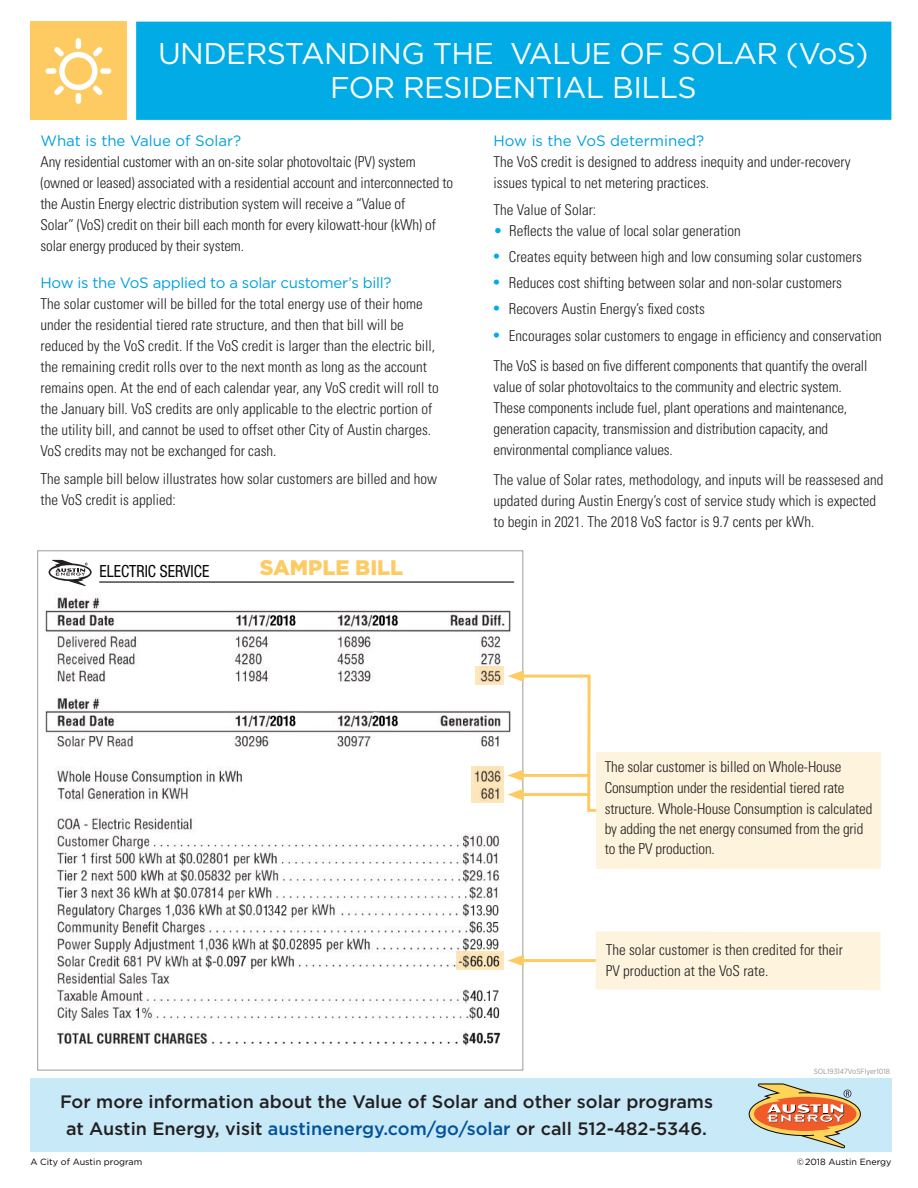
<style>
.page{position:relative;width:918px;height:1188px;background:#fff}
.page>*{position:absolute;margin:0;border:0;box-sizing:border-box;transform-origin:0 0}
.t1{font:30px "Gotham";letter-spacing:-.02em;color:#fff}
.t2{font:900 21.15px "Gotham";color:#fecb63}
.t3{font:500 18px/26.4px "Gotham";color:#231f20;text-align:center}
.t4{font:condensed 16.8px "Helvetica Neue";color:#040503;scale:.94 1}
.t5{font:300 condensed 15px/21px "Univers";color:#231f20}
.t6{font:15px "Gotham";letter-spacing:-.02em;color:#00a0e0}
.t7{font:15px "Gotham";color:#00a0e0}
.t8{font:9px "Gotham";color:#000}
.t9{font:7.5px "Gotham Narrow";color:#939598}
.s1{font-family:"Gotham";font-weight:400;font-stretch:normal;color:#00a0e0}
.s2{color:#00abe6}
.s3{font-family:"Times";font-weight:400;font-stretch:normal;font-size:18px;color:#00abe6}
.s4{color:#01529b}
.s5{font-family:"Gotham Narrow"}
</style>
<div class="page">
<div style="left:136px;top:22px;width:755px;height:98px;background:#00abe6"></div>
<div style="left:31px;top:22px;width:96px;height:98px;background:#fecb63"></div>
<div style="left:76px;top:93px;width:5px;height:11px;background:#fff;border-radius:3px"></div>
<div style="left:76px;top:38px;width:5px;height:11px;background:#fff;border-radius:3px"></div>
<div style="left:46px;top:68px;width:10px;height:6px;background:#fff;border-radius:3px"></div>
<div style="left:100px;top:68px;width:11px;height:6px;background:#fff;border-radius:3px"></div>
<svg style="left:54px;top:47px;width:49px;height:48px"></svg>
<div style="left:30px;top:1078px;width:861px;height:74px;background:#c8e9f8"></div>
<svg style="left:749px;top:1083px;width:112px;height:65px"></svg>
<hr style="left:99px;top:582px;width:415px;height:1px;background:#040503">
<svg style="left:49px;top:560px;width:43px;height:26px"></svg>
<img style="left:45px;top:597px;width:466px;height:449px">
<svg style="left:472px;top:766px;width:32px;height:37px"></svg>
<svg style="left:476px;top:666px;width:28px;height:18px"></svg>
<svg style="left:457px;top:951px;width:47px;height:19px"></svg>
<svg style="left:507px;top:670px;width:89px;height:143px"></svg>
<hr style="left:518px;top:959px;width:79px;height:3px;background:#fecb62">
<svg style="left:508px;top:955px;width:16px;height:11px"></svg>
<div style="left:596px;top:932px;width:284px;height:58px;background:#fef3dc"></div>
<div style="left:596px;top:752px;width:284px;height:117px;background:#fef3dc"></div>
<p class="t1" style="left:158px;top:34px;width:712px">UNDERSTANDING THE VALUE OF SOLAR (VoS)</p>
<p class="t1" style="left:330px;top:69px;width:368px">FOR RESIDENTIAL BILLS</p>
<p class="t7" style="left:41px;top:131px;width:202px">What is the Value of Solar?</p>
<p class="t5" style="left:41px;top:151px;width:414px">Any residential customer with an on-site solar photovoltaic (PV) system (owned or leased) associated with a residential account and interconnected to the Austin Energy electric distribution system will receive a “Value of<br>Solar” (VoS) credit on their bill each month for every kilowatt-hour (kWh) of solar energy produced by their system.</p>
<p class="t6" style="left:41px;top:273px;width:352px">How is the VoS applied to a solar customer’s bill?</p>
<p class="t5" style="left:41px;top:293px;width:400px">The solar customer will be billed for the total energy use of their home under the residential tiered rate structure, and then that bill will be reduced by the VoS credit. If the VoS credit is larger than the electric bill, the remaining credit rolls over to the next month as long as the account remains open. At the end of each calendar year, any VoS credit will roll to the January bill. VoS credits are only applicable to the electric portion of the utility bill, and cannot be used to offset other City of Austin charges.<br>VoS credits may not be exchanged for cash.</p>
<p class="t5" style="left:41px;top:468px;width:398px">The sample bill below illustrates how solar customers are billed and how the VoS credit is applied:</p>
<p class="t4" style="left:100px;top:561px;width:118px">ELECTRIC SERVICE</p>
<p class="t2" style="left:260px;top:553px;width:145px">SAMPLE BILL</p>
<p class="t5" style="left:494px;top:130px;width:359px"><span class="s1">How is the VoS determined?<br></span>The VoS credit is designed to address inequity and under-recovery issues typical to net metering practices.</p>
<p class="t5" style="left:494px;top:199px;width:104px">The Value of Solar:</p>
<p class="t5" style="left:494px;top:220px;width:249px"><span class="s2">•</span> Reflects the value of local solar generation</p>
<p class="t5" style="left:494px;top:246px;width:370px"><span class="s3">•</span> Creates equity between high and low consuming solar customers</p>
<p class="t5" style="left:494px;top:272px;width:350px"><span class="s3">•</span> Reduces cost shifting between solar and non-solar customers</p>
<p class="t5" style="left:494px;top:298px;width:213px"><span class="s3">•</span> Recovers Austin Energy’s fixed costs</p>
<p class="t5" style="left:494px;top:325px;width:390px"><span class="s3">•</span> Encourages solar customers to engage in efficiency and conservation</p>
<p class="t5" style="left:494px;top:355px;width:375px">The VoS is based on five different components that quantify the overall value of solar photovoltaics to the community and electric system.</p>
<p class="t5" style="left:494px;top:397px;width:355px">These components include fuel, plant operations and maintenance, generation capacity, transmission and distribution capacity, and environmental compliance values.</p>
<p class="t5" style="left:494px;top:469px;width:391px">The value of Solar rates, methodology, and inputs will be reassesed and updated during Austin Energy’s cost of service study which is expected to begin in 2021. The 2018 VoS factor is 9.7 cents per kWh.</p>
<p class="t5" style="left:605px;top:756px;width:269px">The solar customer is billed on Whole-House Consumption under the residential tiered rate structure. Whole-House Consumption is calculated by adding the net energy consumed from the grid to the PV production.</p>
<p class="t5" style="left:606px;top:939px;width:239px">The solar customer is then credited for their<br>PV production at the VoS rate.</p>
<p class="t9" style="left:814px;top:1067px;width:78px">SOL193147VoSFlyer1018</p>
<p class="t3" style="left:60px;top:1089px;width:654px">For more information about the Value of Solar and other solar programs at Austin Energy, visit <span class="s4">austinenergy.com/go/solar</span> or call 512-482-5346.</p>
<p class="t8" style="left:30px;top:1156px;width:113px">A City of Austin program</p>
<p class="t8" style="left:797px;top:1156px;width:96px"><span class="s5">©</span> 2018 Austin Energy</p>
</div>
